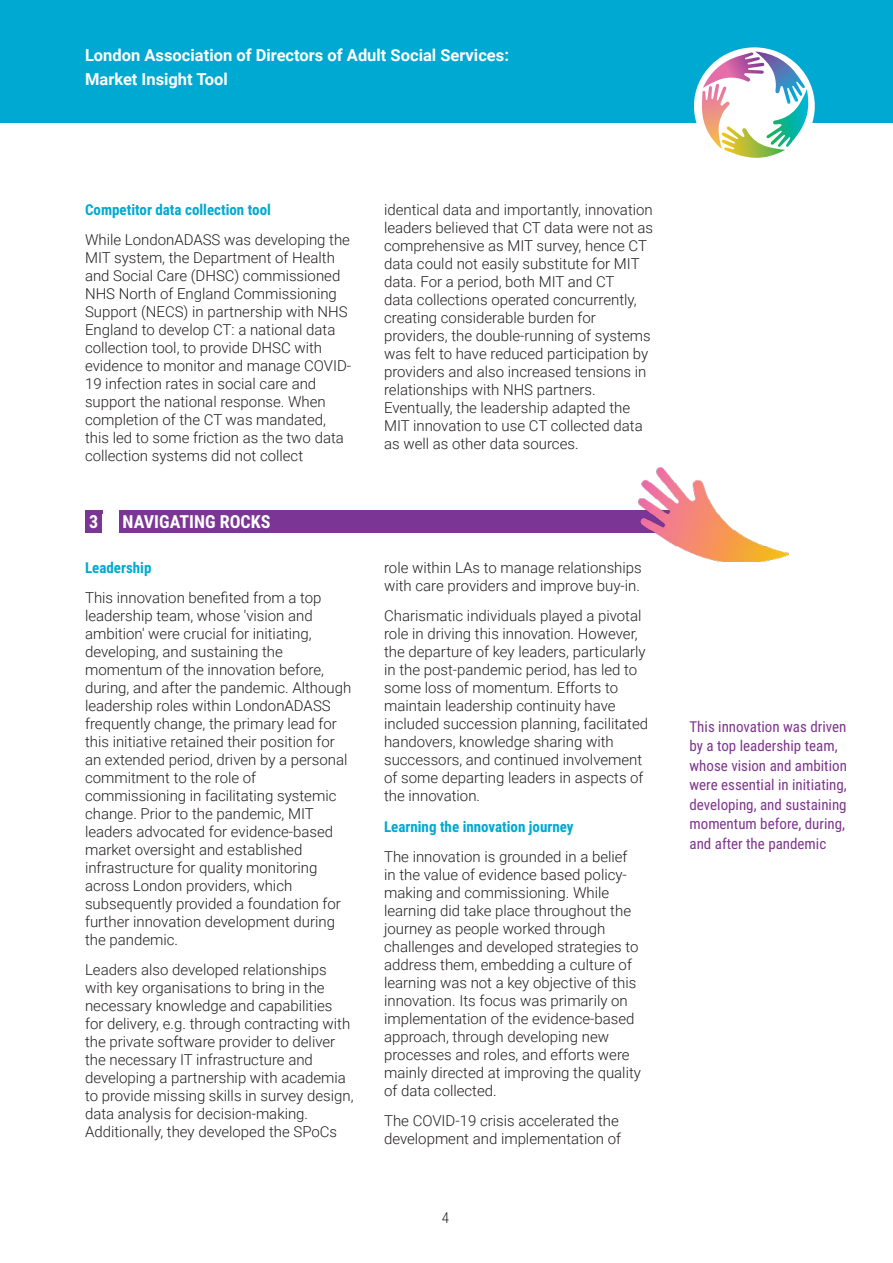
<style>
.page{position:relative;width:893px;height:1263px;background:#fff}
.page>*{position:absolute;margin:0;border:0;box-sizing:border-box;transform-origin:0 0}
.t1{font:700 18px "Roboto Condensed";color:#fff}
.t2{font:700 16.5px/24px "Roboto";color:#fff}
.t3{font:300 15px/18px "Roboto";color:#231f20}
.t4{font:15px/19.5px "Roboto Condensed";color:#7e358d}
.t5{font:700 15px "Roboto Condensed";color:#00a9d1}
.t6{font:300 15px "Roboto Condensed";color:#231f20}
</style>
<div class="page">
<div style="left:0;top:0;width:893px;height:123px;background:#00a9d1"></div>
<div style="left:694px;top:47px;width:121px;height:118px;background:#fff;border-radius:50%"></div>
<img style="left:702px;top:52px;width:106px;height:106px">
<div style="left:119px;top:510px;width:561px;height:23px;background:#7b3595"></div>
<div style="left:85px;top:510px;width:17px;height:23px;background:#7b3595"></div>
<img style="left:638px;top:468px;width:151px;height:94px">
<p class="t2" style="left:85px;top:45px;width:425px">London Association of Directors of Adult Social Services:<br>Market Insight Tool</p>
<p class="t5" style="left:85px;top:204px;width:187px">Competitor data collection tool</p>
<p class="t3" style="left:85px;top:233px;width:268px">While LondonADASS was developing the MIT system, the Department of Health and Social Care (DHSC) commissioned NHS North of England Commissioning Support (NECS) in partnership with NHS England to develop CT: a national data collection tool, to provide DHSC with evidence to monitor and manage COVID-19 infection rates in social care and support the national response. When completion of the CT was mandated, this led to some friction as the two data collection systems did not collect</p>
<p class="t1" style="left:89px;top:515px;width:11px">3</p>
<p class="t1" style="left:123px;top:515px;width:149px">NAVIGATING ROCKS</p>
<p class="t5" style="left:85px;top:562px;width:68px">Leadership</p>
<p class="t3" style="left:85px;top:590px;width:268px">This innovation benefited from a top leadership team, whose 'vision and ambition' were crucial for initiating, developing, and sustaining the momentum of the innovation before, during, and after the pandemic. Although leadership roles within LondonADASS frequently change, the primary lead for this initiative retained their position for an extended period, driven by a personal commitment to the role of commissioning in facilitating systemic change. Prior to the pandemic, MIT leaders advocated for evidence-based market oversight and established infrastructure for quality monitoring across London providers, which subsequently provided a foundation for further innovation development during the pandemic.</p>
<p class="t3" style="left:85px;top:962px;width:270px">Leaders also developed relationships with key organisations to bring in the necessary knowledge and capabilities for delivery, e.g. through contracting with the private software provider to deliver the necessary IT infrastructure and developing a partnership with academia to provide missing skills in survey design, data analysis for decision-making.<br>Additionally, they developed the SPoCs</p>
<p class="t3" style="left:384px;top:203px;width:271px">identical data and importantly, innovation leaders believed that CT data were not as comprehensive as MIT survey, hence CT data could not easily substitute for MIT data. For a period, both MIT and CT<br>data collections operated concurrently, creating considerable burden for providers, the double-running of systems was felt to have reduced participation by providers and also increased tensions in relationships with NHS partners.<br>Eventually, the leadership adapted the MIT innovation to use CT collected data as well as other data sources.</p>
<p class="t3" style="left:384px;top:560px;width:259px">role within LAs to manage relationships with care providers and improve buy-in.</p>
<p class="t3" style="left:384px;top:608px;width:266px">Charismatic individuals played a pivotal role in driving this innovation. However, the departure of key leaders, particularly in the post-pandemic period, has led to some loss of momentum. Efforts to maintain leadership continuity have included succession planning, facilitated handovers, knowledge sharing with successors, and continued involvement of some departing leaders in aspects of the innovation.</p>
<p class="t5" style="left:384px;top:821px;width:191px">Learning the innovation journey</p>
<p class="t3" style="left:384px;top:849px;width:258px">The innovation is grounded in a belief in the value of evidence based policy&shy;making and commissioning. While learning did take place throughout the journey as people worked through challenges and developed strategies to address them, embedding a culture of learning was not a key objective of this innovation. Its focus was primarily on implementation of the evidence-based approach, through developing new processes and roles, and efforts were mainly directed at improving the quality of data collected.</p>
<p class="t3" style="left:384px;top:1113px;width:238px">The COVID-19 crisis accelerated the development and implementation of</p>
<p class="t6" style="left:442px;top:1212px;width:9px">4</p>
<p class="t4" style="left:689px;top:718px;width:159px">This innovation was driven by a top leadership team, whose vision and ambition were essential in initiating, developing, and sustaining momentum before, during, and after the pandemic</p>
</div>
